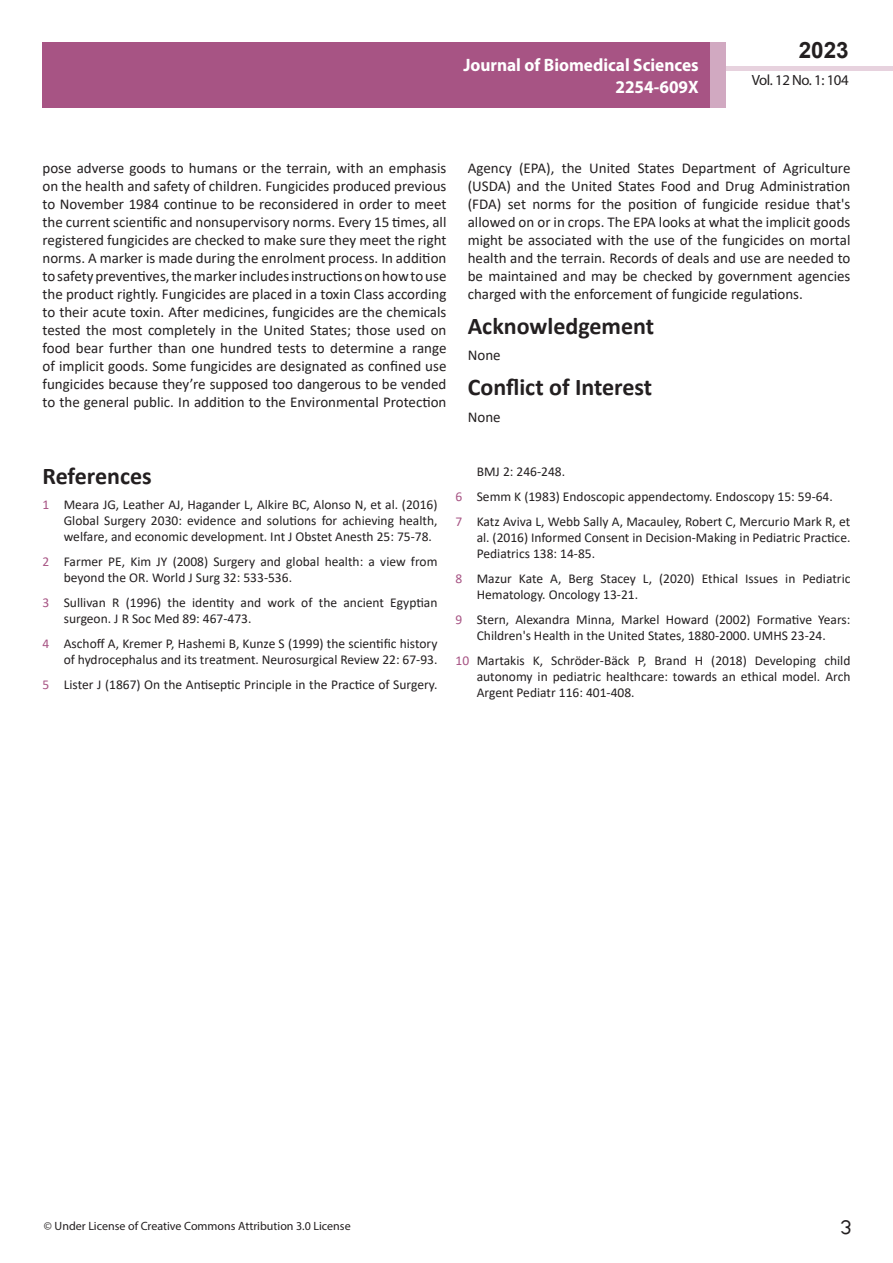
<style>
.page{position:relative;width:893px;height:1263px;background:#fff}
.page>*{position:absolute;margin:0;border:0;box-sizing:border-box;transform-origin:0 0}
.t1{font:25.5px "Tunga";color:#231f20}
.side-heading{font:700 24px "Calibri";color:#231f20}
.t2{font:700 22.5px "Arial";color:#231f20}
.t3{font:700 18px/21.6px "Myriad Pro";color:#fff;text-align:right;scale:.96 1}
.body_text{font:15px/18px "Calibri";color:#231f20;text-align:justify}
.t4{font:14.85px "Myriad Pro";letter-spacing:-.03em;color:#231f20}
.t5{font:13.5px/16.2px "Calibri";color:#231f20;text-align:justify}
.t6{font:12px "Myriad Pro";color:#231f20}
.s1{color:#a75484}
</style>
<div class="page">
<div style="left:722px;top:66px;width:171px;height:5px;background:#e7d2de"></div>
<div style="left:43px;top:42px;width:682px;height:66px;background:#a75484"></div>
<div style="left:710px;top:42px;width:15px;height:66px;background:#d1a9c1"></div>
<p class="t3" style="left:463px;top:54px;width:247px">Journal of Biomedical Sciences<br>2254-609X</p>
<h3 class="t2" style="left:799px;top:35px;width:52px">2023</h3>
<p class="t4" style="left:752px;top:71px;width:98px">Vol. 12 No. 1: 104</p>
<p class="body_text" style="left:43px;top:158px;width:405px">pose adverse goods to humans or the terrain, with an emphasis on the health and safety of children. Fungicides produced previous to November 1984 continue to be reconsidered in order to meet the current scientific and nonsupervisory norms. Every 15 times, all registered fungicides are checked to make sure they meet the right norms. A marker is made during the enrolment process. In addition to safety preventives, the marker includes instructions on how to use the product rightly. Fungicides are placed in a toxin Class according to their acute toxin. After medicines, fungicides are the chemicals tested the most completely in the United States; those used on food bear further than one hundred tests to determine a range of implicit goods. Some fungicides are designated as confined use fungicides because they’re supposed too dangerous to be vended to the general public. In addition to the Environmental Protection</p>
<p class="body_text" style="left:468px;top:158px;width:384px">Agency (EPA), the United States Department of Agriculture (USDA) and the United States Food and Drug Administration (FDA) set norms for the position of fungicide residue that's allowed on or in crops. The EPA looks at what the implicit goods might be associated with the use of the fungicides on mortal health and the terrain. Records of deals and use are needed to be maintained and may be checked by government agencies charged with the enforcement of fungicide regulations.</p>
<p class="side-heading" style="left:468px;top:309px;width:188px">Acknowledgement</p>
<p class="body_text" style="left:468px;top:346px;width:34px">None</p>
<p class="side-heading" style="left:468px;top:370px;width:186px">Conflict of Interest</p>
<p class="body_text" style="left:468px;top:407px;width:34px">None</p>
<p class="side-heading" style="left:43px;top:459px;width:111px">References</p>
<p class="t5" style="left:64px;top:496px;width:375px;text-indent:-21px"><span class="s1">1</span> Meara JG, Leather AJ, Hagander L, Alkire BC, Alonso N, et al. (2016)<br>Global Surgery 2030: evidence and solutions for achieving health, welfare, and economic development. Int J Obstet Anesth 25: 75-78.</p>
<p class="t5" style="left:64px;top:553px;width:375px;text-indent:-21px"><span class="s1">2</span> Farmer PE, Kim JY (2008) Surgery and global health: a view from beyond the OR. World J Surg 32: 533-536.</p>
<p class="t5" style="left:64px;top:594px;width:375px;text-indent:-21px"><span class="s1">3</span> Sullivan R (1996) the identity and work of the ancient Egyptian surgeon. J R Soc Med 89: 467-473.</p>
<p class="t5" style="left:43px;top:635px;width:396px;text-align:right"><span class="s1">4</span> Aschoff A, Kremer P, Hashemi B, Kunze S (1999) the scientific history of hydrocephalus and its treatment. Neurosurgical Review 22: 67-93.</p>
<p class="t5" style="left:43px;top:676px;width:396px"><span class="s1">5</span> Lister J (1867) On the Antiseptic Principle in the Practice of Surgery.</p>
<p class="t5" style="left:477px;top:463px;width:90px">BMJ 2: 246-248.</p>
<p class="t5" style="left:455px;top:488px;width:379px"><span class="s1">6</span> Semm K (1983) Endoscopic appendectomy. Endoscopy 15: 59-64.</p>
<p class="t5" style="left:477px;top:513px;width:375px;text-indent:-21px"><span class="s1">7</span> Katz Aviva L, Webb Sally A, Macauley, Robert C, Mercurio Mark R, et al. (2016) Informed Consent in Decision-Making in Pediatric Practice.<br>Pediatrics 138: 14-85.</p>
<p class="t5" style="left:477px;top:570px;width:375px;text-indent:-21px"><span class="s1">8</span> Mazur Kate A, Berg Stacey L, (2020) Ethical Issues in Pediatric<br>Hematology. Oncology 13-21.</p>
<p class="t5" style="left:455px;top:611px;width:396px;text-align:center"><span class="s1">9</span> Stern, Alexandra Minna, Markel Howard (2002) Formative Years:<br>Children's Health in the United States, 1880-2000. UMHS 23-24.</p>
<p class="t5" style="left:477px;top:652px;width:375px;text-indent:-21px"><span class="s1">10</span> Martakis K, Schröder-Bäck P, Brand H (2018) Developing child autonomy in pediatric healthcare: towards an ethical model. Arch Argent Pediatr 116: 401-408.</p>
<p class="t6" style="left:44px;top:1218px;width:308px">© Under License of Creative Commons Attribution 3.0 License</p>
<h1 class="t1" style="left:840px;top:1210px;width:13px">3</h1>
</div>
